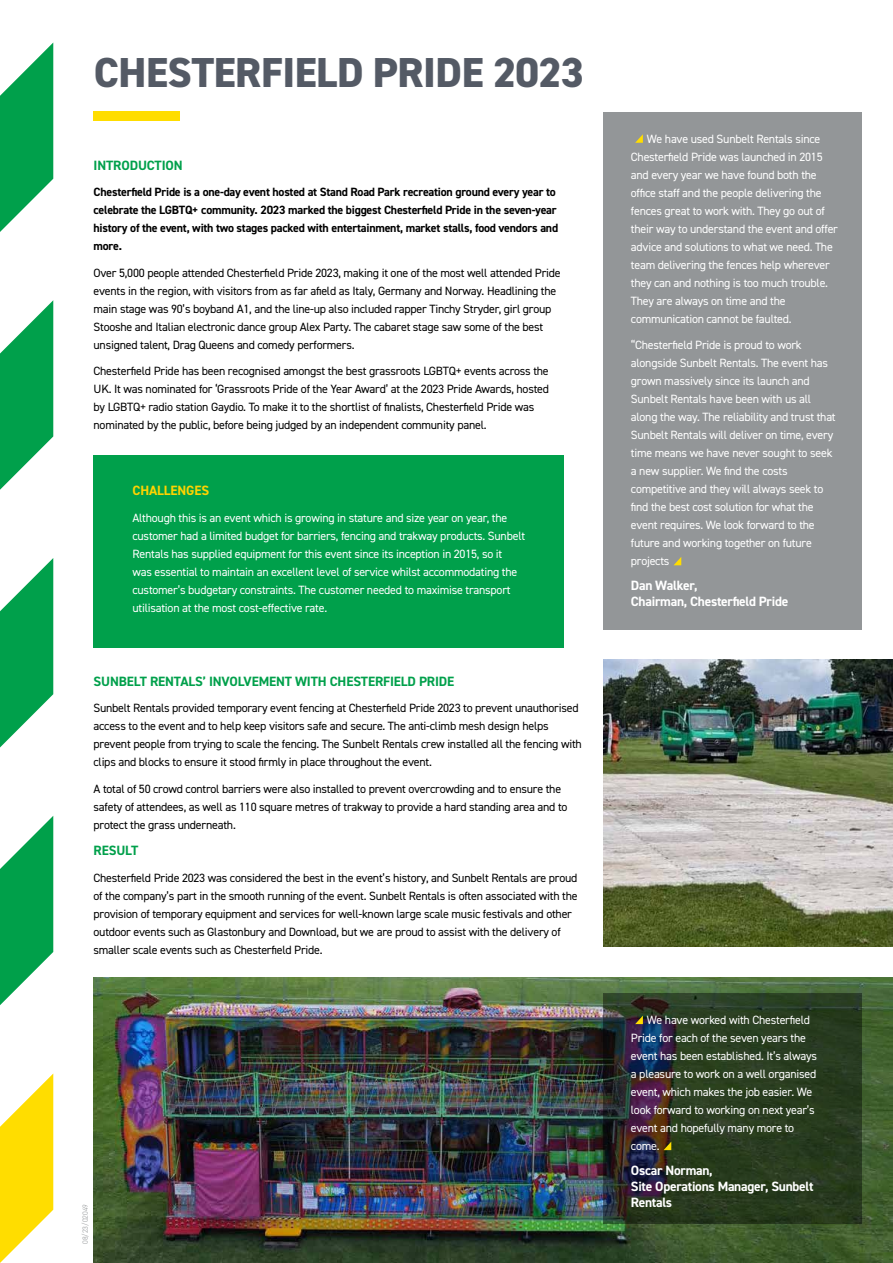
<style>
.page{position:relative;width:893px;height:1263px;background:#fff}
.page>*{position:absolute;margin:0;border:0;box-sizing:border-box;transform-origin:0 0}
.t1{font:800 42px "DIN2014";letter-spacing:-.01em;color:#545a65}
.t2{font:700 13.5px/16.2px "DIN2014";letter-spacing:-.02em;color:#fff}
.t3{font:700 13.5px "DIN2014";letter-spacing:-.01em;color:#00a04b}
.t4{font:700 13.5px "DIN2014";letter-spacing:-.01em;color:#ffd300}
.t5{font:12px/18px "DIN2014";letter-spacing:-.02em;color:#000}
.t6{font:12px/18px "DIN2014";letter-spacing:-.02em;color:#fff}
.t7{font:700 12px/18px "DIN2014";letter-spacing:-.02em;color:#000}
.t8{font:300 7.5px "DIN2014";color:#939698}
</style>
<div class="page">
<svg style="left:0;top:43px;width:53px;height:189px"></svg>
<svg style="left:0;top:300px;width:53px;height:190px"></svg>
<svg style="left:0;top:558px;width:53px;height:189px"></svg>
<svg style="left:0;top:1074px;width:53px;height:189px"></svg>
<svg style="left:0;top:816px;width:53px;height:189px"></svg>
<div style="left:94px;top:112px;width:86px;height:9px;background:#fd0"></div>
<div style="left:93px;top:455px;width:471px;height:192px;background:#00a04b"></div>
<img style="left:94px;top:978px;width:799px;height:285px">
<img style="left:603px;top:659px;width:290px;height:287px">
<div style="left:603px;top:112px;width:259px;height:517px;background:#939698"></div>
<svg style="left:635px;top:134px;width:8px;height:9px"></svg>
<svg style="left:674px;top:557px;width:7px;height:8px"></svg>
<img style="left:603px;top:993px;width:259px;height:231px">
<svg style="left:635px;top:1015px;width:8px;height:9px"></svg>
<svg style="left:663px;top:1141px;width:8px;height:9px"></svg>
<h1 class="t1" style="left:94px;top:44px;width:492px">CHESTERFIELD PRIDE 2023</h1>
<p class="t3" style="left:94px;top:156px;width:91px">INTRODUCTION</p>
<p class="t7" style="left:94px;top:183px;width:466px">Chesterfield Pride is a one-day event hosted at Stand Road Park recreation ground every year to celebrate the LGBTQ+ community. 2023 marked the biggest Chesterfield Pride in the seven-year history of the event, with two stages packed with entertainment, market stalls, food vendors and more.</p>
<p class="t5" style="left:94px;top:264px;width:469px">Over 5,000 people attended Chesterfield Pride 2023, making it one of the most well attended Pride events in the region, with visitors from as far afield as Italy, Germany and Norway. Headlining the main stage was 90’s boyband A1, and the line-up also included rapper Tinchy Stryder, girl group Stooshe and Italian electronic dance group Alex Party. The cabaret stage saw some of the best unsigned talent, Drag Queens and comedy performers.</p>
<p class="t5" style="left:94px;top:362px;width:457px">Chesterfield Pride has been recognised amongst the best grassroots LGBTQ+ events across the UK. It was nominated for ‘Grassroots Pride of the Year Award’ at the 2023 Pride Awards, hosted by LGBTQ+ radio station Gaydio. To make it to the shortlist of finalists, Chesterfield Pride was nominated by the public, before being judged by an independent community panel.</p>
<p class="t4" style="left:133px;top:482px;width:78px">CHALLENGES</p>
<p class="t6" style="left:132px;top:508px;width:394px">Although this is an event which is growing in stature and size year on year, the customer had a limited budget for barriers, fencing and trakway products. Sunbelt Rentals has supplied equipment for this event since its inception in 2015, so it<br>was essential to maintain an excellent level of service whilst accommodating the customer’s budgetary constraints. The customer needed to maximise transport utilisation at the most cost-effective rate.</p>
<p class="t3" style="left:94px;top:672px;width:362px">SUNBELT RENTALS’ INVOLVEMENT WITH CHESTERFIELD PRIDE</p>
<p class="t5" style="left:94px;top:699px;width:490px">Sunbelt Rentals provided temporary event fencing at Chesterfield Pride 2023 to prevent unauthorised access to the event and to help keep visitors safe and secure. The anti-climb mesh design helps prevent people from trying to scale the fencing. The Sunbelt Rentals crew installed all the fencing with clips and blocks to ensure it stood firmly in place throughout the event.</p>
<p class="t5" style="left:94px;top:779px;width:475px">A total of 50 crowd control barriers were also installed to prevent overcrowding and to ensure the safety of attendees, as well as 110 square metres of trakway to provide a hard standing area and to protect the grass underneath.</p>
<p class="t3" style="left:94px;top:841px;width:46px">RESULT</p>
<p class="t5" style="left:94px;top:868px;width:486px">Chesterfield Pride 2023 was considered the best in the event’s history, and Sunbelt Rentals are proud of the company’s part in the smooth running of the event. Sunbelt Rentals is often associated with the provision of temporary equipment and services for well-known large scale music festivals and other outdoor events such as Glastonbury and Download, but we are proud to assist with the delivery of smaller scale events such as Chesterfield Pride.</p>
<p class="t8" style="left:81px;top:1244px;width:42px;rotate:-90deg">08/23/02049</p>
<p class="t6" style="left:631px;top:129px;width:209px;text-indent:16px">We have used Sunbelt Rentals since Chesterfield Pride was launched in 2015 and every year we have found both the office staff and the people delivering the fences great to work with. They go out of their way to understand the event and offer advice and solutions to what we need. The team delivering the fences help wherever they can and nothing is too much trouble.<br>They are always on time and the communication cannot be faulted.</p>
<p class="t6" style="left:631px;top:336px;width:206px">“Chesterfield Pride is proud to work alongside Sunbelt Rentals. The event has grown massively since its launch and Sunbelt Rentals have been with us all along the way. The reliability and trust that Sunbelt Rentals will deliver on time, every time means we have never sought to seek a new supplier. We find the costs competitive and they will always seek to find the best cost solution for what the event requires. We look forward to the future and working together on future projects</p>
<p class="t2" style="left:631px;top:577px;width:159px">Dan Walker,<br>Chairman, Chesterfield Pride</p>
<p class="t6" style="left:631px;top:1011px;width:188px;text-indent:16px">We have worked with Chesterfield<br>Pride for each of the seven years the event has been established. It’s always a pleasure to work on a well organised event, which makes the job easier. We look forward to working on next year’s event and hopefully many more to come.</p>
<p class="t2" style="left:631px;top:1162px;width:184px">Oscar Norman,<br>Site Operations Manager, Sunbelt<br>Rentals</p>
</div>
